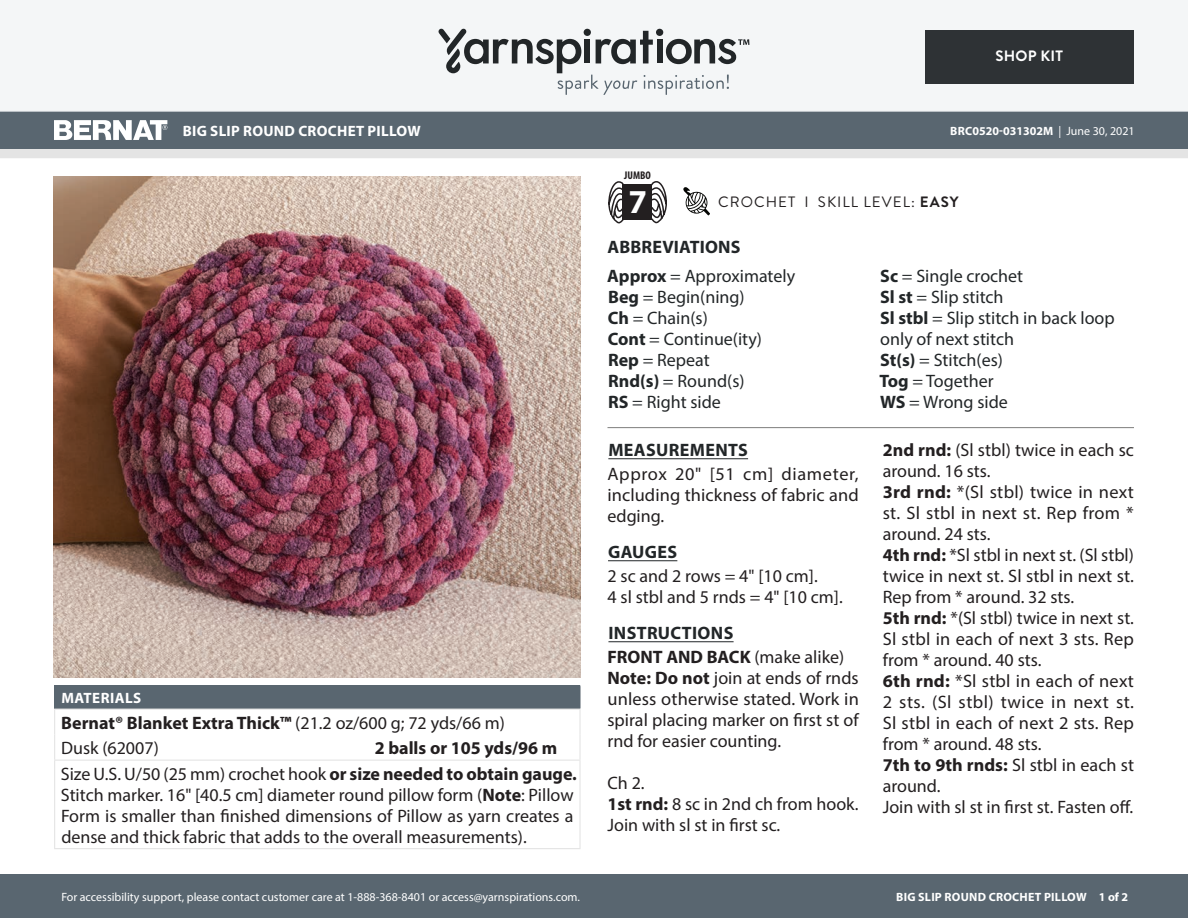
<style>
.page{position:relative;width:1188px;height:918px;background:#fff}
.page>*{position:absolute;margin:0;border:0;box-sizing:border-box;transform-origin:0 0}
.t1{font:700 33.6px "Myriad Pro";color:#fff}
.Body_-__Auto_Style_w{font:18px/21px "Myriad Pro";color:#231f20;text-align:justify}
.Materials_-_Needle{font:18px/21px "Myriad Pro";color:#231f20}
.Abbreviations_-_With{font:18px/21px "Myriad Pro";color:#222628}
.Materials_-_Brand{font:700 18px "Myriad Pro";color:#231f20}
.Body_-_HEADERS_-_Und{font:700 18px "Myriad Pro";letter-spacing:.02em;color:#222628}
.Body_-__Auto_Style_w-2{font:700 18px "Myriad Pro";color:#231f20}
.Material_-__Colors_i{font:700 18px "Myriad Pro";color:#231f20}
.Material_-__Colors_i-2{font:18px "Myriad Pro";color:#231f20}
.Materials_-__Header{font:700 15px "Myriad Pro";letter-spacing:.02em;color:#fff}
.Type_of_pattern___Sk{font:15px "Brandon Grotesque";letter-spacing:.07em;color:#231f20}
.t2{font:700 15px "Brandon Grotesque";letter-spacing:.02em;color:#fff}
.t3{font:12px "Myriad Pro";color:#fff}
.t4{font:700 12px "Myriad Pro";letter-spacing:.02em;color:#fff}
.t5{font:700 12px "Myriad Pro";color:#fff}
.t6{font:700 condensed 11.25px "Myriad Pro";color:#231f20}
.s1{font-weight:400}
.s2{font-weight:700}
</style>
<div class="page">
<div style="left:0;top:875px;width:1188px;height:43px;background:#596670"></div>
<div style="left:0;top:149px;width:1188px;height:9px;background:#e4e4e4"></div>
<div style="left:0;top:111px;width:1188px;height:38px;background:#596670"></div>
<div style="left:0;top:0;width:1188px;height:112px;background:#f4f6f7"></div>
<svg style="left:438px;top:29px;width:311px;height:66px"></svg>
<div style="left:925px;top:30px;width:209px;height:54px;background:#2e3235"></div>
<svg style="left:54px;top:120px;width:113px;height:20px"></svg>
<svg style="left:683px;top:187px;width:27px;height:28px"></svg>
<svg style="left:608px;top:181px;width:16px;height:42px"></svg>
<svg style="left:651px;top:181px;width:16px;height:42px"></svg>
<div style="left:622px;top:184px;width:30px;height:36px;background:#231f20"></div>
<img style="left:54px;top:177px;width:527px;height:501px">
<hr style="left:608px;top:458px;width:140px;height:1px;background:#222628">
<hr style="left:608px;top:560px;width:69px;height:1px;background:#222628">
<hr style="left:608px;top:641px;width:126px;height:1px;background:#222628">
<hr style="left:608px;top:427px;width:526px;height:1px;background:#7e7e7d">
<div style="left:55px;top:686px;width:525px;height:23px;background:#596670"></div>
<svg style="left:580px;top:686px;width:1px;height:23px"></svg>
<hr style="left:54px;top:709px;width:315px;height:1px;background:#e4e4e4">
<hr style="left:369px;top:709px;width:212px;height:1px;background:#e4e4e4">
<hr style="left:579px;top:710px;width:2px;height:25px;background:#e4e4e4">
<svg style="left:54px;top:686px;width:1px;height:74px"></svg>
<hr style="left:579px;top:735px;width:2px;height:25px;background:#e4e4e4">
<hr style="left:54px;top:761px;width:1px;height:87px;background:#e4e4e4">
<hr style="left:54px;top:760px;width:315px;height:1px;background:#e4e4e4">
<hr style="left:369px;top:760px;width:212px;height:1px;background:#e4e4e4">
<hr style="left:579px;top:761px;width:2px;height:87px;background:#e4e4e4">
<hr style="left:54px;top:848px;width:315px;height:1px;background:#e4e4e4">
<hr style="left:369px;top:848px;width:212px;height:1px;background:#e4e4e4">
<p class="t2" style="left:995px;top:46px;width:69px">SHOP KIT</p>
<p class="Materials_-__Header" style="left:183px;top:121px;width:240px">BIG SLIP ROUND CROCHET PILLOW</p>
<p class="t5" style="left:950px;top:123px;width:186px">BRC0520-031302M <span class="s1">| June 30, 2021</span></p>
<p class="t6" style="left:624px;top:168px;width:28px">JUMBO</p>
<h1 class="t1" style="left:629px;top:180px;width:20px">7</h1>
<p class="Type_of_pattern___Sk" style="left:718px;top:192px;width:242px">CROCHET I SKILL LEVEL: <span class="s2">EASY</span></p>
<p class="Materials_-__Header" style="left:61px;top:688px;width:81px">MATERIALS</p>
<p class="Materials_-_Brand" style="left:61px;top:711px;width:445px">Bernat® Blanket Extra Thick™ <span class="s1">(21.2 oz/600 g; 72 yds/66 m)</span></p>
<p class="Material_-__Colors_i-2" style="left:61px;top:737px;width:99px">Dusk (62007)</p>
<p class="Material_-__Colors_i" style="left:375px;top:736px;width:184px">2 balls or 105 yds/96 m</p>
<p class="Materials_-_Needle" style="left:61px;top:763px;width:518px">Size U.S. U/50 (25 mm) crochet hook <span class="s2">or size needed to obtain gauge.<br></span>Stitch marker. 16" [40.5 cm] diameter round pillow form (<span class="s2">Note</span>: Pillow Form is smaller than finished dimensions of Pillow as yarn creates a dense and thick fabric that adds to the overall measurements).</p>
<p class="t3" style="left:61px;top:889px;width:520px">For accessibility support, please contact customer care at 1-888-368-8401 or access@yarnspirations.com.</p>
<p class="Body_-_HEADERS_-_Und" style="left:608px;top:235px;width:135px">ABBREVIATIONS</p>
<p class="Abbreviations_-_With" style="left:607px;top:265px;width:189px"><span class="s2">Approx</span> = Approximately</p>
<p class="Abbreviations_-_With" style="left:608px;top:286px;width:138px"><span class="s2">Beg</span> = Begin(ning)</p>
<p class="Abbreviations_-_With" style="left:608px;top:307px;width:102px"><span class="s2">Ch</span> = Chain(s)</p>
<p class="Abbreviations_-_With" style="left:608px;top:328px;width:156px"><span class="s2">Cont</span> = Continue(ity)</p>
<p class="Abbreviations_-_With" style="left:608px;top:349px;width:103px"><span class="s2">Rep</span> = Repeat</p>
<p class="Abbreviations_-_With" style="left:608px;top:370px;width:138px"><span class="s2">Rnd(s)</span> = Round(s)</p>
<p class="Abbreviations_-_With" style="left:608px;top:391px;width:114px"><span class="s2">RS</span> = Right side</p>
<p class="Body_-_HEADERS_-_Und" style="left:608px;top:438px;width:141px">MEASUREMENTS</p>
<p class="Body_-__Auto_Style_w" style="left:608px;top:463px;width:253px">Approx 20" [51 cm] diameter, including thickness of fabric and edging.</p>
<p class="Body_-_HEADERS_-_Und" style="left:608px;top:540px;width:71px">GAUGES</p>
<p class="Body_-__Auto_Style_w" style="left:608px;top:565px;width:212px">2 sc and 2 rows = 4" [10 cm].</p>
<p class="Body_-__Auto_Style_w" style="left:608px;top:586px;width:237px">4 sl stbl and 5 rnds = 4" [10 cm].</p>
<p class="Body_-_HEADERS_-_Und" style="left:608px;top:621px;width:126px">INSTRUCTIONS</p>
<p class="Body_-__Auto_Style_w-2" style="left:608px;top:645px;width:238px">FRONT AND BACK <span class="s1">(make alike)</span></p>
<p class="Body_-__Auto_Style_w" style="left:608px;top:667px;width:253px"><span class="s2">Note: Do not</span> join at ends of rnds unless otherwise stated. Work in spiral placing marker on first st of rnd for easier counting.</p>
<p class="Body_-__Auto_Style_w" style="left:608px;top:772px;width:39px">Ch 2.</p>
<p class="Body_-__Auto_Style_w" style="left:608px;top:793px;width:253px"><span class="s2">1st rnd:</span> 8 sc in 2nd ch from hook.<br>Join with sl st in first sc.</p>
<p class="Abbreviations_-_With" style="left:880px;top:265px;width:145px"><span class="s2">Sc</span> = Single crochet</p>
<p class="Abbreviations_-_With" style="left:880px;top:286px;width:125px"><span class="s2">Sl st</span> = Slip stitch</p>
<p class="Abbreviations_-_With" style="left:880px;top:307px;width:236px"><span class="s2">Sl stbl</span> = Slip stitch in back loop only of next stitch</p>
<p class="Abbreviations_-_With" style="left:880px;top:349px;width:124px"><span class="s2">St(s)</span> = Stitch(es)</p>
<p class="Abbreviations_-_With" style="left:879px;top:370px;width:116px"><span class="s2">Tog</span> = Together</p>
<p class="Abbreviations_-_With" style="left:880px;top:391px;width:129px"><span class="s2">WS</span> = Wrong side</p>
<p class="Body_-__Auto_Style_w" style="left:883px;top:439px;width:253px"><span class="s2">2nd rnd:</span> (Sl stbl) twice in each sc around. 16 sts.</p>
<p class="Body_-__Auto_Style_w" style="left:883px;top:481px;width:253px"><span class="s2">3rd rnd:</span> *(Sl stbl) twice in next st. Sl stbl in next st. Rep from * around. 24 sts.</p>
<p class="Body_-__Auto_Style_w" style="left:883px;top:544px;width:253px"><span class="s2">4th rnd:</span> *Sl stbl in next st. (Sl stbl) twice in next st. Sl stbl in next st.<br>Rep from * around. 32 sts.</p>
<p class="Body_-__Auto_Style_w" style="left:883px;top:607px;width:253px"><span class="s2">5th rnd:</span> *(Sl stbl) twice in next st.<br>Sl stbl in each of next 3 sts. Rep from * around. 40 sts.</p>
<p class="Body_-__Auto_Style_w" style="left:883px;top:670px;width:253px"><span class="s2">6th rnd:</span> *Sl stbl in each of next 2 sts. (Sl stbl) twice in next st.<br>Sl stbl in each of next 2 sts. Rep from * around. 48 sts.</p>
<p class="Body_-__Auto_Style_w" style="left:883px;top:754px;width:253px"><span class="s2">7th to 9th rnds:</span> Sl stbl in each st around.</p>
<p class="Body_-__Auto_Style_w" style="left:883px;top:796px;width:252px">Join with sl st in first st. Fasten off.</p>
<p class="t4" style="left:896px;top:889px;width:233px">BIG SLIP ROUND CROCHET PILLOW 1 of 2</p>
</div>
